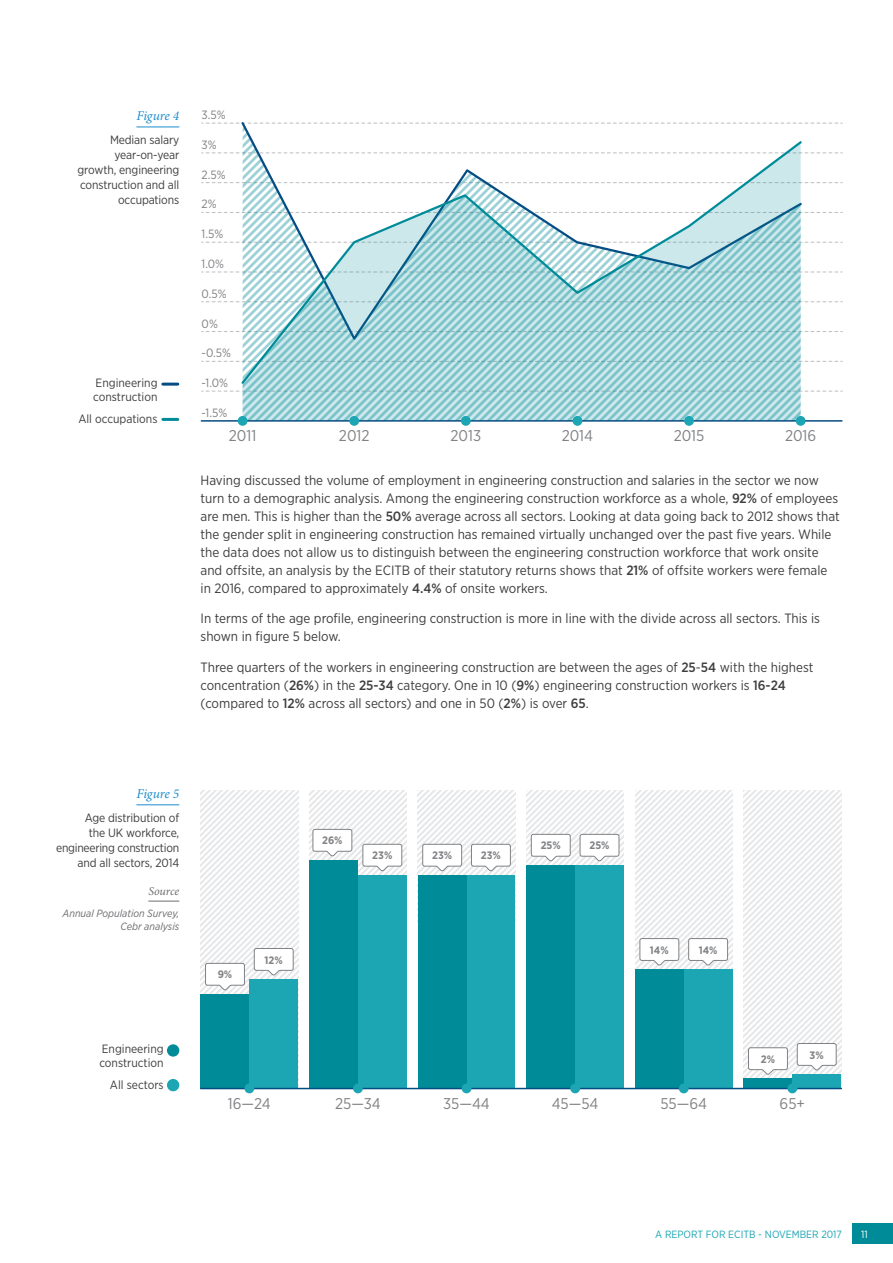
<style>
.page{position:relative;width:893px;height:1263px;background:#fff}
.page>*{position:absolute;margin:0;border:0;box-sizing:border-box;transform-origin:0 0}
.t1{font:15.6px "Gotham Narrow";color:#808285}
.t2{font:13.5px/18px "Gotham Narrow";color:#3e3e3f}
.t3{font:italic 13.5px "Minion Pro";letter-spacing:-.015em;color:#1e8dcd}
.t4{font:12px/15px "Gotham Narrow";letter-spacing:-.01em;color:#3e3e3f;text-align:right}
.t5{font:12px "Gotham Narrow";color:#808285}
.t6{font:italic 12px "Minion Pro";letter-spacing:-.01em;color:#6c6d70}
.t7{font:700 10.8px "Gotham Narrow";color:#808285}
.t8{font:italic 10.5px/13.5px "Gotham Narrow";color:#6c6d70;text-align:right}
.t9{font:10.5px "Gotham Narrow";color:#1ca5b2}
.t10{font:10.5px "Gotham Narrow";color:#fff}
.s1{font-weight:500}
</style>
<div class="page">
<svg style="left:201px;top:791px;width:97px;height:203px;fill:#e9eaec"></svg>
<svg style="left:309px;top:791px;width:98px;height:84px;fill:#eee"></svg>
<svg style="left:418px;top:791px;width:97px;height:84px;fill:#e9eaec"></svg>
<svg style="left:526px;top:791px;width:98px;height:74px;fill:#e9eaec"></svg>
<svg style="left:635px;top:791px;width:97px;height:178px;fill:#eff0f0"></svg>
<svg style="left:744px;top:791px;width:97px;height:287px"></svg>
<svg style="left:205px;top:962px;width:40px;height:29px"></svg>
<svg style="left:254px;top:948px;width:40px;height:28px"></svg>
<svg style="left:312px;top:829px;width:41px;height:28px"></svg>
<svg style="left:362px;top:843px;width:41px;height:29px"></svg>
<svg style="left:422px;top:843px;width:40px;height:29px"></svg>
<svg style="left:471px;top:843px;width:40px;height:29px"></svg>
<svg style="left:531px;top:833px;width:40px;height:29px"></svg>
<svg style="left:579px;top:833px;width:41px;height:29px"></svg>
<svg style="left:639px;top:938px;width:41px;height:28px"></svg>
<svg style="left:688px;top:938px;width:40px;height:28px"></svg>
<svg style="left:748px;top:1047px;width:40px;height:28px"></svg>
<svg style="left:796px;top:1043px;width:41px;height:28px"></svg>
<div style="left:249px;top:979px;width:49px;height:109px;background:#1ca5b2"></div>
<div style="left:358px;top:875px;width:49px;height:213px;background:#1ca5b2"></div>
<div style="left:467px;top:875px;width:48px;height:213px;background:#1ca5b2"></div>
<div style="left:575px;top:865px;width:49px;height:223px;background:#1ca5b2"></div>
<div style="left:684px;top:969px;width:48px;height:119px;background:#1ca5b2"></div>
<div style="left:792px;top:1074px;width:49px;height:14px;background:#1ca5b2"></div>
<div style="left:201px;top:994px;width:48px;height:94px;background:#008b99"></div>
<div style="left:744px;top:1078px;width:48px;height:10px;background:#008b99"></div>
<div style="left:635px;top:969px;width:49px;height:119px;background:#008b99"></div>
<div style="left:526px;top:865px;width:49px;height:223px;background:#008b99"></div>
<div style="left:418px;top:875px;width:49px;height:213px;background:#008b99"></div>
<div style="left:309px;top:860px;width:49px;height:228px;background:#008b99"></div>
<hr style="left:201px;top:1088px;width:640px;height:1px;background:#054c83">
<div style="left:244px;top:1083px;width:10px;height:10px;background:#1ca5b2;border-radius:50%"></div>
<div style="left:353px;top:1083px;width:10px;height:10px;background:#1ca5b2;border-radius:50%"></div>
<div style="left:462px;top:1083px;width:9px;height:10px;background:#1ca5b2;border-radius:50%"></div>
<div style="left:570px;top:1083px;width:10px;height:10px;background:#1ca5b2;border-radius:50%"></div>
<div style="left:679px;top:1083px;width:10px;height:10px;background:#1ca5b2;border-radius:50%"></div>
<div style="left:787px;top:1083px;width:10px;height:10px;background:#1ca5b2;border-radius:50%"></div>
<svg style="left:202px;top:123px;width:640px;height:1px"></svg>
<svg style="left:202px;top:182px;width:640px;height:1px"></svg>
<svg style="left:202px;top:242px;width:640px;height:1px"></svg>
<svg style="left:202px;top:301px;width:640px;height:1px"></svg>
<svg style="left:202px;top:361px;width:640px;height:1px"></svg>
<svg style="left:202px;top:152px;width:640px;height:1px"></svg>
<svg style="left:202px;top:212px;width:640px;height:1px"></svg>
<svg style="left:202px;top:272px;width:640px;height:1px"></svg>
<svg style="left:202px;top:331px;width:640px;height:1px"></svg>
<svg style="left:202px;top:391px;width:640px;height:1px"></svg>
<svg style="left:240px;top:122px;width:564px;height:17px"></svg>
<svg style="left:243px;top:386px;width:558px;height:34px;background:#a4d5da"></svg>
<svg style="left:239px;top:139px;width:565px;height:247px"></svg>
<hr style="left:201px;top:420px;width:641px;height:2px;background:#054c83">
<div style="left:238px;top:416px;width:9px;height:10px;background:#1ca5b2;border-radius:50%"></div>
<div style="left:349px;top:416px;width:10px;height:10px;background:#1ca5b2;border-radius:50%"></div>
<div style="left:461px;top:416px;width:10px;height:10px;background:#1ca5b2;border-radius:50%"></div>
<div style="left:572px;top:416px;width:10px;height:10px;background:#1ca5b2;border-radius:50%"></div>
<div style="left:684px;top:416px;width:10px;height:10px;background:#1ca5b2;border-radius:50%"></div>
<div style="left:796px;top:416px;width:10px;height:10px;background:#1ca5b2;border-radius:50%"></div>
<hr style="left:136px;top:127px;width:43px;height:1px;background:#1e8dcd">
<hr style="left:136px;top:804px;width:43px;height:1px;background:#1e8dcd">
<hr style="left:148px;top:901px;width:31px;height:1px;background:#6c6d70">
<hr style="left:163px;top:418px;width:15px;height:3px;background:#008b99">
<hr style="left:163px;top:383px;width:15px;height:3px;background:#054c83">
<div style="left:167px;top:1044px;width:12px;height:13px;background:#008b99;border-radius:50%"></div>
<div style="left:167px;top:1079px;width:12px;height:12px;background:#1ca5b2;border-radius:50%"></div>
<div style="left:853px;top:1223px;width:40px;height:21px;background:#008b99"></div>
<p class="t3" style="left:136px;top:107px;width:44px">Figure 4</p>
<p class="t4" style="left:78px;top:132px;width:103px">Median salary year-on-year growth, engineering construction and all occupations</p>
<p class="t4" style="left:93px;top:376px;width:66px;line-height:13.5px;text-align:left">Engineering construction</p>
<p class="t4" style="left:78px;top:411px;width:81px">All occupations</p>
<p class="t5" style="left:202px;top:107px;width:26px">3.5%</p>
<p class="t5" style="left:202px;top:137px;width:17px">3%</p>
<p class="t5" style="left:202px;top:167px;width:26px">2.5%</p>
<p class="t5" style="left:202px;top:197px;width:17px">2%</p>
<p class="t5" style="left:202px;top:226px;width:23px">1.5%</p>
<p class="t5" style="left:202px;top:256px;width:24px">1.0%</p>
<p class="t5" style="left:202px;top:286px;width:27px">0.5%</p>
<p class="t5" style="left:202px;top:316px;width:18px">0%</p>
<p class="t5" style="left:202px;top:346px;width:31px">-0.5%</p>
<p class="t5" style="left:202px;top:375px;width:28px">-1.0%</p>
<p class="t5" style="left:202px;top:405px;width:27px">-1.5%</p>
<p class="t1" style="left:229px;top:426px;width:29px">2011</p>
<p class="t1" style="left:339px;top:426px;width:32px">2012</p>
<p class="t1" style="left:450px;top:426px;width:32px">2013</p>
<p class="t1" style="left:562px;top:426px;width:33px">2014</p>
<p class="t1" style="left:674px;top:426px;width:32px">2015</p>
<p class="t1" style="left:785px;top:426px;width:33px">2016</p>
<p class="t2" style="left:201px;top:470px;width:641px">Having discussed the volume of employment in engineering construction and salaries in the sector we now turn to a demographic analysis. Among the engineering construction workforce as a whole, <span class="s1">92%</span> of employees are men. This is higher than the <span class="s1">50%</span> average across all sectors. Looking at data going back to 2012 shows that the gender split in engineering construction has remained virtually unchanged over the past five years. While the data does not allow us to distinguish between the engineering construction workforce that work onsite and offsite, an analysis by the ECITB of their statutory returns shows that <span class="s1">21%</span> of offsite workers were female in 2016, compared to approximately <span class="s1">4.4%</span> of onsite workers.</p>
<p class="t2" style="left:201px;top:609px;width:621px">In terms of the age profile, engineering construction is more in line with the divide across all sectors. This is shown in figure 5 below.</p>
<p class="t2" style="left:201px;top:658px;width:614px">Three quarters of the workers in engineering construction are between the ages of <span class="s1">25</span>-<span class="s1">54</span> with the highest concentration (<span class="s1">26%</span>) in the <span class="s1">25-34</span> category. One in 10 (<span class="s1">9%</span>) engineering construction workers is <span class="s1">16-24 </span>(compared to <span class="s1">12%</span> across all sectors) and one in 50 (<span class="s1">2%</span>) is over <span class="s1">65</span>.</p>
<p class="t3" style="left:136px;top:785px;width:44px">Figure 5</p>
<p class="t4" style="left:56px;top:810px;width:125px">Age distribution of<br>the UK workforce, engineering construction and all sectors, 2014</p>
<p class="t6" style="left:148px;top:882px;width:32px">Source</p>
<p class="t8" style="left:63px;top:906px;width:118px">Annual Population Survey,<br>Cebr analysis</p>
<p class="t4" style="left:99px;top:1042px;width:66px;line-height:13.5px;text-align:left">Engineering construction</p>
<p class="t4" style="left:110px;top:1077px;width:55px">All sectors</p>
<p class="t7" style="left:218px;top:968px;width:16px">9%</p>
<p class="t7" style="left:265px;top:953px;width:20px">12%</p>
<p class="t7" style="left:322px;top:834px;width:22px">26%</p>
<p class="t7" style="left:372px;top:848px;width:22px">23%</p>
<p class="t7" style="left:432px;top:848px;width:22px">23%</p>
<p class="t7" style="left:481px;top:848px;width:22px">23%</p>
<p class="t7" style="left:541px;top:839px;width:22px">25%</p>
<p class="t7" style="left:589px;top:839px;width:22px">25%</p>
<p class="t7" style="left:650px;top:943px;width:20px">14%</p>
<p class="t7" style="left:699px;top:943px;width:20px">14%</p>
<p class="t7" style="left:761px;top:1052px;width:16px">2%</p>
<p class="t7" style="left:810px;top:1048px;width:16px">3%</p>
<p class="t1" style="left:228px;top:1093px;width:44px">16—24</p>
<p class="t1" style="left:335px;top:1093px;width:47px">25—34</p>
<p class="t1" style="left:443px;top:1093px;width:48px">35—44</p>
<p class="t1" style="left:552px;top:1093px;width:48px">45—54</p>
<p class="t1" style="left:660px;top:1093px;width:48px">55—64</p>
<p class="t1" style="left:780px;top:1093px;width:27px">65+</p>
<p class="t9" style="left:655px;top:1228px;width:188px">A REPORT FOR ECITB - NOVEMBER 2017</p>
<p class="t10" style="left:861px;top:1228px;width:8px">11</p>
</div>
